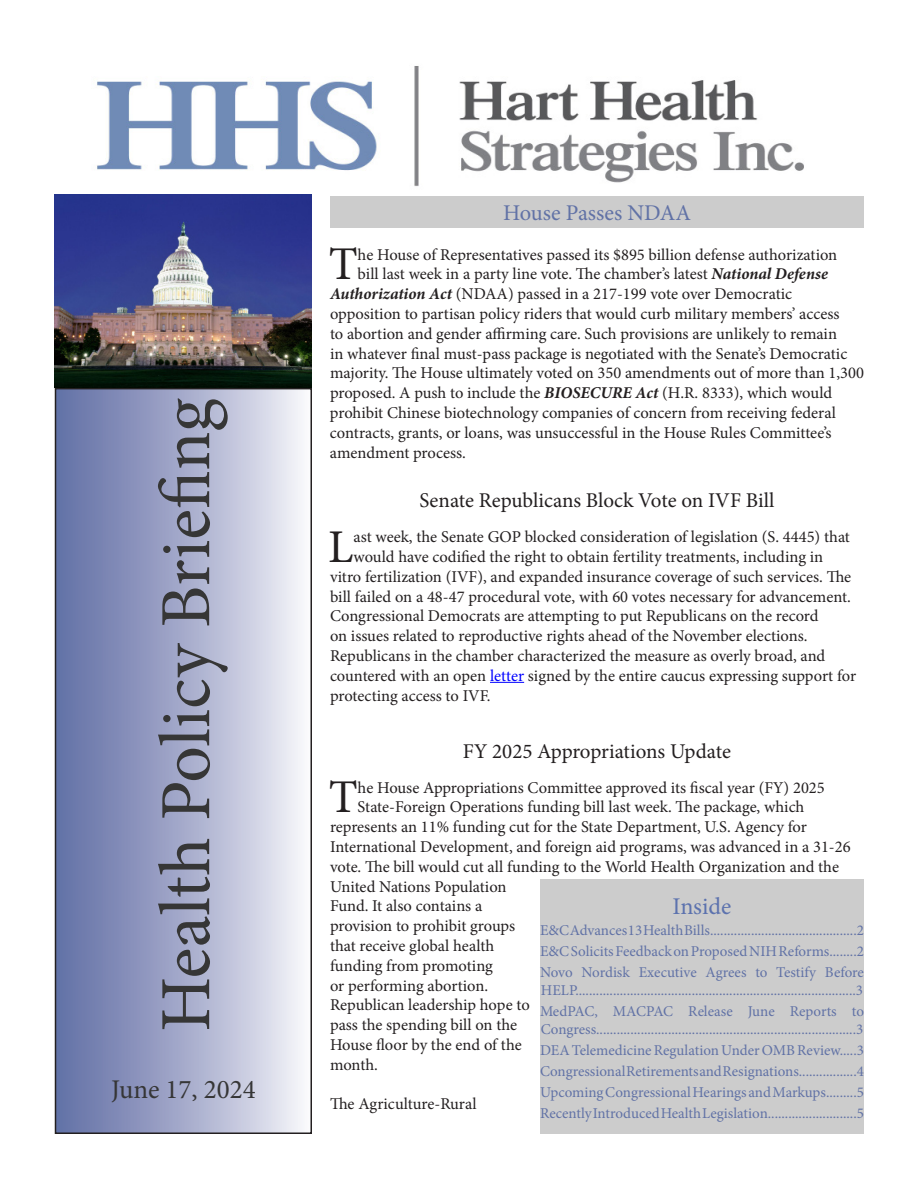
<style>
.page{position:relative;width:918px;height:1188px;background:#fff}
.page>*{position:absolute;margin:0;border:0;box-sizing:border-box;transform-origin:0 0}
.t1{font:72px "Minion Pro";color:#363636}
.t2{font:46.95px "Minion Pro";color:#231f20}
.t3{font:27px "Minion Pro";color:#363636}
.t4{font:24px "Minion Pro";color:#5c72ae}
.t5{font:22.5px "Minion Pro";letter-spacing:-.005em;color:#6172a6}
.t6{font:21px "Minion Pro";letter-spacing:-.005em;color:#231f20}
.t7{font:16.5px "Minion Pro";color:#231f20}
.t8{font:15px/18px "Minion Pro";color:#6172a6}
.s1{font-weight:700;font-style:italic}
.s2{color:#00f}
</style>
<div class="page">
<div style="left:56px;top:389px;width:255px;height:744px;background:linear-gradient(to right,#5d6aa2,#f4f3f8)"></div>
<div style="left:55px;top:388px;width:257px;height:746px;border:2px solid #231f20"></div>
<div style="left:540px;top:880px;width:324px;height:254px;background:#ccc"></div>
<img style="left:97px;top:66px;width:707px;height:121px">
<div style="left:330px;top:196px;width:534px;height:31px;background:#ccc"></div>
<img style="left:54px;top:194px;width:258px;height:194px">
<hr style="left:490px;top:682px;width:34px;height:1px;background:#00f">
<p class="t1" style="left:138px;top:1032px;width:635px;rotate:-90deg">Health Policy Briefing</p>
<p class="t3" style="left:111px;top:1071px;width:146px">June 17, 2024</p>
<p class="t5" style="left:503px;top:198px;width:189px">House Passes NDAA</p>
<p class="t2" style="left:329px;top:233px;width:30px">T</p>
<p class="t7" style="left:358px;top:243px;width:481px">he House of Representatives passed its $895 billion defense authorization</p>
<p class="t7" style="left:358px;top:263px;width:472px">bill last week in a party line vote. The chamber’s latest <span class="s1">National Defense</span></p>
<p class="t7" style="left:330px;top:283px;width:464px"><span class="s1">Authorization Act</span> (NDAA) passed in a 217-199 vote over Democratic</p>
<p class="t7" style="left:330px;top:303px;width:511px">opposition to partisan policy riders that would curb military members’ access</p>
<p class="t7" style="left:330px;top:322px;width:509px">to abortion and gender affirming care. Such provisions are unlikely to remain</p>
<p class="t7" style="left:330px;top:342px;width:519px">in whatever final must-pass package is negotiated with the Senate’s Democratic</p>
<p class="t7" style="left:330px;top:362px;width:535px">majority. The House ultimately voted on 350 amendments out of more than 1,300</p>
<p class="t7" style="left:330px;top:382px;width:504px">proposed. A push to include the <span class="s1">BIOSECURE Act</span> (H.R. 8333), which would</p>
<p class="t7" style="left:330px;top:402px;width:507px">prohibit Chinese biotechnology companies of concern from receiving federal</p>
<p class="t7" style="left:330px;top:421px;width:503px">contracts, grants, or loans, was unsuccessful in the House Rules Committee’s</p>
<p class="t7" style="left:330px;top:441px;width:137px">amendment process.</p>
<p class="t6" style="left:419px;top:487px;width:357px">Senate Republicans Block Vote on IVF Bill</p>
<p class="t2" style="left:328px;top:515px;width:27px">L</p>
<p class="t7" style="left:354px;top:526px;width:498px">ast week, the Senate GOP blocked consideration of legislation (S. 4445) that</p>
<p class="t7" style="left:354px;top:546px;width:471px">would have codified the right to obtain fertility treatments, including in</p>
<p class="t7" style="left:330px;top:565px;width:523px">vitro fertilization (IVF), and expanded insurance coverage of such services. The</p>
<p class="t7" style="left:330px;top:585px;width:522px">bill failed on a 48-47 procedural vote, with 60 votes necessary for advancement.</p>
<p class="t7" style="left:330px;top:605px;width:490px">Congressional Democrats are attempting to put Republicans on the record</p>
<p class="t7" style="left:330px;top:625px;width:479px">on issues related to reproductive rights ahead of the November elections.</p>
<p class="t7" style="left:330px;top:645px;width:497px">Republicans in the chamber characterized the measure as overly broad, and</p>
<p class="t7" style="left:330px;top:664px;width:528px">countered with an open <span class="s2">letter</span> signed by the entire caucus expressing support for</p>
<p class="t7" style="left:330px;top:684px;width:162px">protecting access to IVF.</p>
<p class="t6" style="left:463px;top:737px;width:270px">FY 2025 Appropriations Update</p>
<p class="t2" style="left:329px;top:766px;width:30px">T</p>
<p class="t7" style="left:358px;top:776px;width:469px">he House Appropriations Committee approved its fiscal year (FY) 2025</p>
<p class="t7" style="left:358px;top:796px;width:448px">State-Foreign Operations funding bill last week. The package, which</p>
<p class="t7" style="left:330px;top:816px;width:478px">represents an 11% funding cut for the State Department, U.S. Agency for</p>
<p class="t7" style="left:330px;top:836px;width:522px">International Development, and foreign aid programs, was advanced in a 31-26</p>
<p class="t7" style="left:330px;top:855px;width:511px">vote. The bill would cut all funding to the World Health Organization and the</p>
<p class="t7" style="left:330px;top:875px;width:178px">United Nations Population</p>
<p class="t7" style="left:330px;top:895px;width:154px">Fund. It also contains a</p>
<p class="t7" style="left:330px;top:915px;width:187px">provision to prohibit groups</p>
<p class="t7" style="left:330px;top:935px;width:166px">that receive global health</p>
<p class="t7" style="left:330px;top:954px;width:165px">funding from promoting</p>
<p class="t7" style="left:330px;top:974px;width:160px">or performing abortion.</p>
<p class="t7" style="left:330px;top:994px;width:201px">Republican leadership hope to</p>
<p class="t7" style="left:330px;top:1014px;width:189px">pass the spending bill on the</p>
<p class="t7" style="left:330px;top:1034px;width:193px">House floor by the end of the</p>
<p class="t7" style="left:330px;top:1053px;width:50px">month.</p>
<p class="t7" style="left:330px;top:1093px;width:148px">The Agriculture-Rural</p>
<p class="t4" style="left:673px;top:890px;width:60px">Inside</p>
<p class="t8" style="left:540px;top:921px;width:326px">E&amp;C Advances 13 Health Bills...........................................2</p>
<p class="t8" style="left:540px;top:942px;width:326px">E&amp;C Solicits Feedback on Proposed NIH Reforms........2</p>
<p class="t8" style="left:540px;top:963px;width:325px">Novo Nordisk Executive Agrees to Testify Before<br>HELP..................................................................................3</p>
<p class="t8" style="left:540px;top:1002px;width:326px">MedPAC, MACPAC Release June Reports to<br>Congress............................................................................3</p>
<p class="t8" style="left:540px;top:1041px;width:326px">DEA Telemedicine Regulation Under OMB Review.....3</p>
<p class="t8" style="left:540px;top:1062px;width:325px">Congressional Retirements and Resignations.................4</p>
<p class="t8" style="left:540px;top:1083px;width:325px">Upcoming Congressional Hearings and Markups.........5</p>
<p class="t8" style="left:540px;top:1104px;width:325px">Recently Introduced Health Legislation..........................5</p>
</div>
